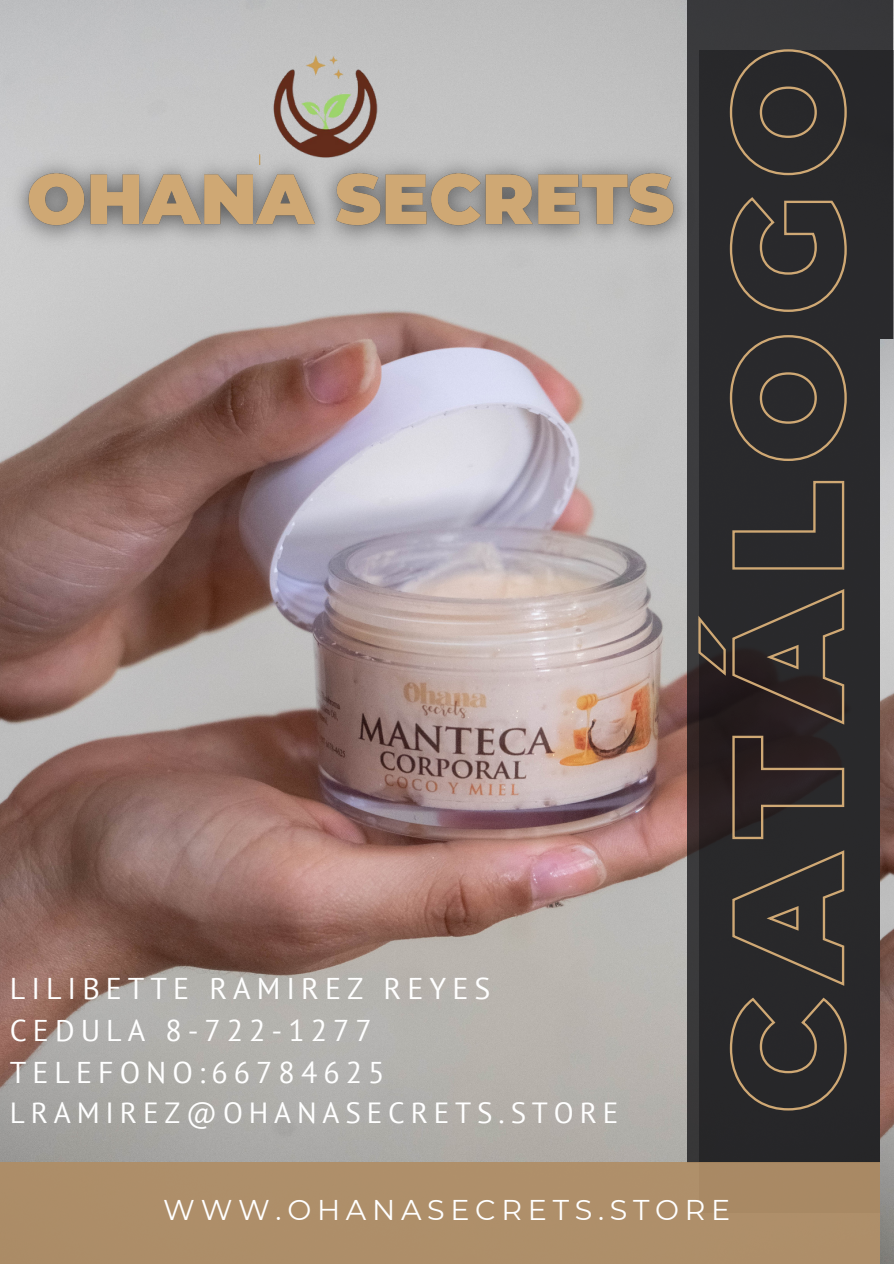
<style>
.page{position:relative;width:894px;height:1264px;background:#fff}
.page>*{position:absolute;margin:0;border:0;box-sizing:border-box;transform-origin:0 0}
.t1{font:30px "PT Sans";letter-spacing:.2em;color:#fff}
.t2{font:29.1px "PT Sans";letter-spacing:.2em;color:#fff}
.t3{font:28.5px "Montserrat";letter-spacing:.2em;color:#fff}
</style>
<div class="page">
<img style="left:0;top:0;width:893px;height:1162px">
<svg style="left:687px;top:0;width:205px;height:1162px;fill:#39393b"></svg>
<div style="left:699px;top:51px;width:194px;height:1161px;background:#29292b"></div>
<div style="left:0;top:1162px;width:893px;height:101px;background:#b08d64"></div>
<img style="left:259px;top:51px;width:136px;height:93px">
<img style="left:880px;top:340px;width:13px;height:923px">
<svg style="left:696px;top:48px;width:151px;height:1063px"></svg>
<img style="left:0;top:144px;width:705px;height:115px">
<p class="t1" style="left:10px;top:968px;width:482px">LILIBETTE RAMIREZ REYES</p>
<p class="t1" style="left:10px;top:1010px;width:363px">CEDULA 8-722-1277</p>
<p class="t1" style="left:10px;top:1052px;width:376px">TELEFONO:66784625</p>
<p class="t2" style="left:10px;top:1093px;width:610px">LRAMIREZ@OHANASECRETS.STORE</p>
<p class="t3" style="left:163px;top:1192px;width:568px">WWW.OHANASECRETS.STORE</p>
</div>
